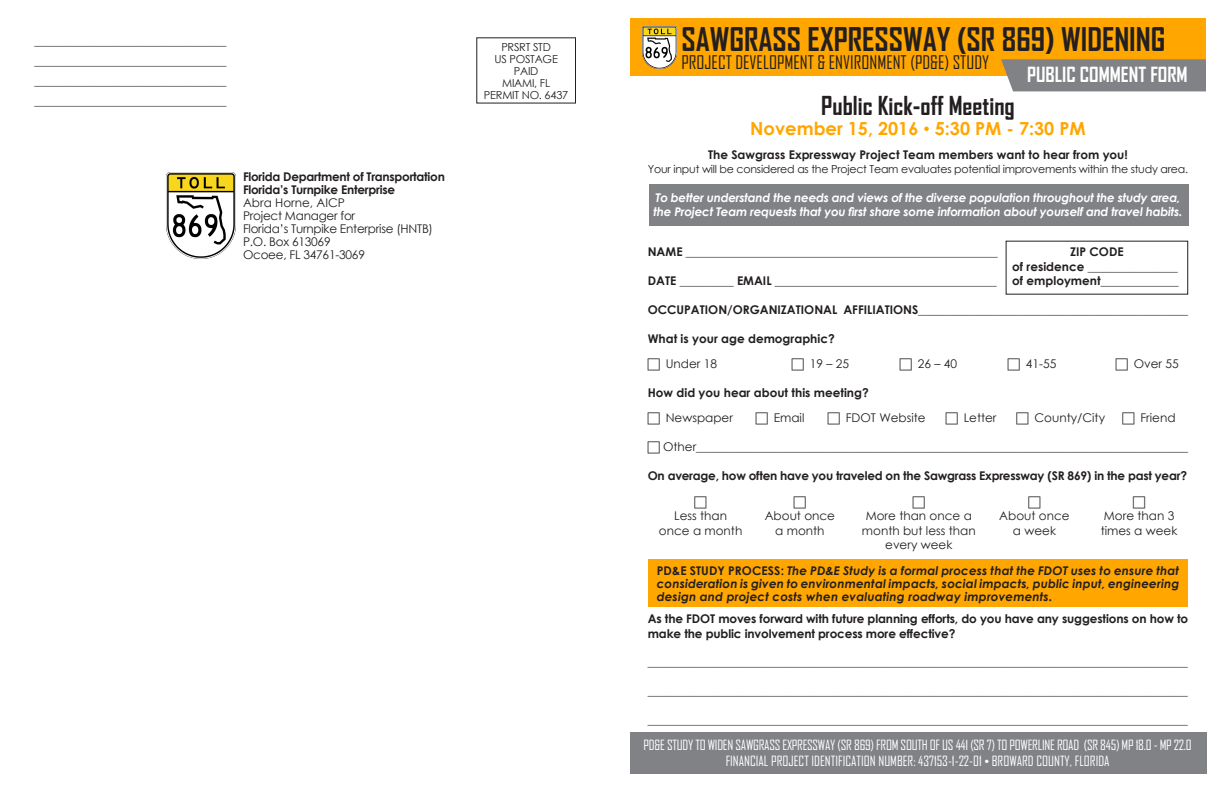
<style>
.page{position:relative;width:1224px;height:792px;background:#fff}
.page>*{position:absolute;margin:0;border:0;box-sizing:border-box;transform-origin:0 0}
.t1{font:700 31.2px "Agency FB";color:#231f20}
.t2{font:700 25px "Agency FB";color:#231f20}
.t3{font:700 20px "Agency FB";color:#fff}
.t4{font:18px "Agency FB";color:#231f20}
.t5{font:700 18px "Century Gothic";color:#ffa600}
.t6{font:13.5px "Agency FB";letter-spacing:-.02em;color:#fff}
.t7{font:13.5px "Agency FB";color:#fff}
.t8{font:12px "Century Gothic";color:#231f20}
.t9{font:700 12px/14.4px "Century Gothic";letter-spacing:-.01em;color:#231f20}
.t10{font:italic 700 12px/13px "Century Gothic";letter-spacing:.01em;color:#231f20;text-align:justify}
.t11{font:italic 700 12px/14.4px "Century Gothic";letter-spacing:-.02em;color:#fff}
.t12{font:12px "Century Gothic";letter-spacing:-.02em;color:#231f20}
.t13{font:11px "Century Gothic";letter-spacing:-.02em;color:#231f20}
.s1{font-family:"Gill Sans";font-weight:400}
.s2{font-style:normal}
.s3{font-family:"Gill Sans"}
</style>
<div class="page">
<div style="left:649px;top:184px;width:540px;height:42px;background:#808285"></div>
<div style="left:630px;top:18px;width:576px;height:58px;background:#ffa600"></div>
<img style="left:643px;top:27px;width:33px;height:42px">
<div style="left:648px;top:559px;width:540px;height:48px;background:#ffa600"></div>
<div style="left:1001px;top:59px;width:205px;height:32px;background:#808285"></div>
<div style="left:631px;top:732px;width:576px;height:41px;background:#808285"></div>
<img style="left:166px;top:172px;width:69px;height:87px">
<p class="t8" style="left:35px;top:32px;width:193px">________________________________</p>
<p class="t8" style="left:35px;top:52px;width:193px">________________________________</p>
<p class="t8" style="left:35px;top:72px;width:193px">________________________________</p>
<p class="t8" style="left:35px;top:92px;width:193px">________________________________</p>
<p class="t9" style="left:243px;top:169px;width:203px">Florida Department of Transportation</p>
<p class="t9" style="left:243px;top:182px;width:154px">Florida’s Turnpike Enterprise</p>
<p class="t8" style="left:243px;top:194px;width:104px">Abra Horne, AICP</p>
<p class="t12" style="left:243px;top:207px;width:114px">Project Manager for</p>
<p class="t12" style="left:243px;top:220px;width:192px">Florida’s Turnpike Enterprise (HNTB)</p>
<p class="t12" style="left:243px;top:233px;width:89px">P.O. Box 613069</p>
<p class="t12" style="left:243px;top:246px;width:124px">Ocoee, FL 34761-3069</p>
<p class="t13" style="left:501px;top:39px;width:51px">PRSRT STD</p>
<p class="t13" style="left:494px;top:51px;width:65px">US POSTAGE</p>
<p class="t13" style="left:514px;top:63px;width:26px">PAID</p>
<p class="t13" style="left:502px;top:75px;width:49px">MIAMI, FL</p>
<p class="t13" style="left:484px;top:87px;width:86px">PERMIT NO. 6437</p>
<p class="t1" style="left:682px;top:20px;width:485px">SAWGRASS EXPRESSWAY (SR 869) WIDENING</p>
<p class="t4" style="left:682px;top:51px;width:309px">PROJECT DEVELOPMENT &amp; ENVIRONMENT (PD&amp;E) STUDY</p>
<p class="t2" style="left:821px;top:90px;width:195px">Public Kick-off Meeting</p>
<p class="t5" style="left:750px;top:115px;width:337px">November 15, 2016 <span class="s1">•</span> 5:30 PM - 7:30 PM</p>
<p class="t9" style="left:708px;top:147px;width:421px">The Sawgrass Expressway Project Team members want to hear from you!</p>
<p class="t13" style="left:648px;top:162px;width:542px">Your input will be considered as the Project Team evaluates potential improvements within the study area.</p>
<p class="t11" style="left:654px;top:190px;width:530px">To better understand the needs and views of the diverse population throughout the study area, the Project Team requests that you first share some information about yourself and travel habits.</p>
<p class="t9" style="left:648px;top:244px;width:352px">NAME ____________________________________________________</p>
<p class="t9" style="left:648px;top:273px;width:351px">DATE _________ EMAIL _____________________________________</p>
<p class="t9" style="left:648px;top:302px;width:542px">OCCUPATION/ORGANIZATIONAL AFFILIATIONS_____________________________________________</p>
<p class="t9" style="left:648px;top:331px;width:188px">What is your age demographic?</p>
<p class="t8" style="left:666px;top:355px;width:53px">Under 18</p>
<p class="t8" style="left:810px;top:355px;width:41px">19 – 25</p>
<p class="t8" style="left:918px;top:355px;width:41px">26 – 40</p>
<p class="t8" style="left:1026px;top:355px;width:32px">41-55</p>
<p class="t8" style="left:1134px;top:355px;width:47px">Over 55</p>
<p class="t9" style="left:648px;top:385px;width:223px">How did you hear about this meeting?</p>
<p class="t8" style="left:666px;top:410px;width:69px">Newspaper</p>
<p class="t8" style="left:774px;top:410px;width:32px">Email</p>
<p class="t8" style="left:846px;top:410px;width:82px">FDOT Website</p>
<p class="t8" style="left:964px;top:410px;width:34px">Letter</p>
<p class="t8" style="left:1035px;top:410px;width:72px">County/City</p>
<p class="t8" style="left:1140px;top:410px;width:37px">Friend</p>
<p class="t8" style="left:663px;top:438px;width:527px">Other__________________________________________________________________________________</p>
<p class="t9" style="left:648px;top:468px;width:541px">On average, how often have you traveled on the Sawgrass Expressway (SR 869) in the past year?</p>
<p class="t3" style="left:1027px;top:63px;width:162px">PUBLIC COMMENT FORM</p>
<p class="t9" style="left:1070px;top:244px;width:55px">ZIP CODE</p>
<p class="t9" style="left:1012px;top:259px;width:167px">of residence _______________</p>
<p class="t9" style="left:1012px;top:273px;width:168px">of employment_____________</p>
<p class="t8" style="left:674px;top:508px;width:54px">Less than</p>
<p class="t8" style="left:659px;top:522px;width:85px">once a month</p>
<p class="t8" style="left:765px;top:508px;width:72px">About once</p>
<p class="t8" style="left:775px;top:522px;width:51px">a month</p>
<p class="t8" style="left:866px;top:508px;width:108px">More than once a</p>
<p class="t8" style="left:862px;top:522px;width:115px">month but less than</p>
<p class="t8" style="left:885px;top:536px;width:69px">every week</p>
<p class="t8" style="left:999px;top:508px;width:72px">About once</p>
<p class="t8" style="left:1013px;top:522px;width:45px">a week</p>
<p class="t8" style="left:1104px;top:508px;width:72px">More than 3</p>
<p class="t8" style="left:1101px;top:522px;width:78px">times a week</p>
<p class="t10" style="left:657px;top:563px;width:524px"><span class="s2">PD&amp;E STUDY PROCESS:</span> The PD&amp;E Study is a formal process that the FDOT uses to ensure that consideration is given to environmental impacts, social impacts, public input, engineering design and project costs when evaluating roadway improvements.</p>
<p class="t9" style="left:648px;top:611px;width:542px">As the FDOT moves forward with future planning efforts, do you have any suggestions on how to make the public involvement process more effective?</p>
<p class="t8" style="left:648px;top:654px;width:541px">__________________________________________________________________________________________</p>
<p class="t8" style="left:648px;top:683px;width:541px">__________________________________________________________________________________________</p>
<p class="t8" style="left:648px;top:711px;width:541px">__________________________________________________________________________________________</p>
<p class="t6" style="left:644px;top:736px;width:550px">PD&amp;E STUDY TO WIDEN SAWGRASS EXPRESSWAY (SR 869) FROM SOUTH OF US 441 (SR 7) TO POWERLINE ROAD (SR 845) MP 18.0 - MP 22.0</p>
<p class="t7" style="left:726px;top:752px;width:385px">FINANCIAL PROJECT IDENTIFICATION NUMBER: 437153-1-22-01 <span class="s3">•</span> BROWARD COUNTY, FLORIDA</p>
</div>
